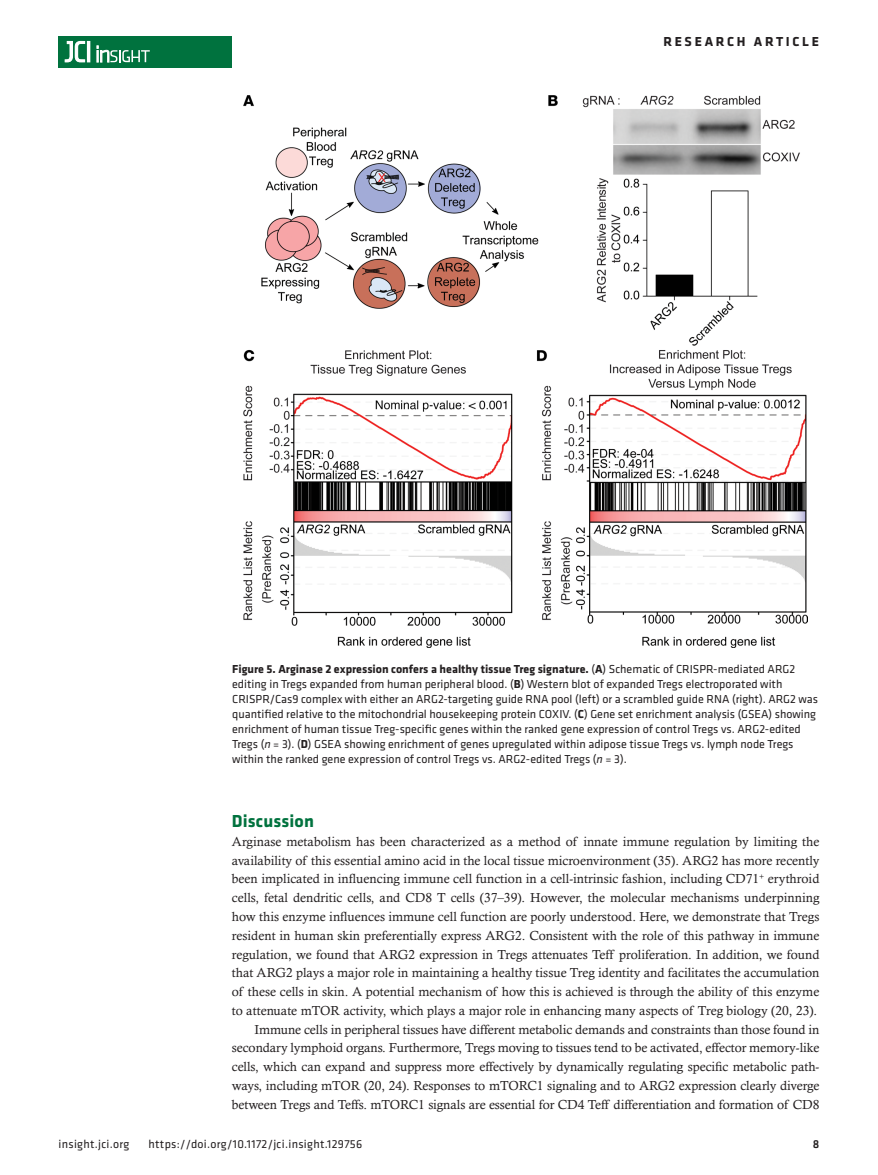
<style>
.page{position:relative;width:878px;height:1175px;background:#fff}
.page>*{position:absolute;margin:0;border:0;box-sizing:border-box;transform-origin:0 0}
.t1{font:700 18px "Klavika";letter-spacing:.01em;color:#00723e}
.t2{font:700 13.5px "Klavika Basic";letter-spacing:.2em;color:#231f20}
.t3{font:13.2px/18.8px "Calisto MT Std";color:#231f20;text-align:right}
.t4{font:12px/15px "Klavika Basic";color:#231f20}
.t5{font:12px "Klavika Basic";letter-spacing:.025em;color:#231f20}
.t6{font:500 12px "Klavika Basic";color:#231f20}
.s1{font-weight:700}
.s2{font-style:italic}
</style>
<div class="page">
<div style="left:59px;top:36px;width:173px;height:31px;background:#00723e"></div>
<hr style="left:87px;top:41px;width:3px;height:21px;background:#fff">
<svg style="left:64px;top:41px;width:21px;height:22px"></svg>
<svg style="left:97px;top:46px;width:53px;height:16px"></svg>
<img style="left:244px;top:96px;width:563px;height:551px">
<p class="t2" style="left:663px;top:32px;width:157px">RESEARCH ARTICLE</p>
<p class="t4" style="left:232px;top:661px;width:587px"><span class="s1">Figure 5. Arginase 2 expression confers a healthy tissue Treg signature.</span> (<span class="s1">A</span>) Schematic of CRISPR-mediated ARG2 editing in Tregs expanded from human peripheral blood. (<span class="s1">B</span>) Western blot of expanded Tregs electroporated with CRISPR/Cas9 complex with either an ARG2-targeting guide RNA pool (left) or a scrambled guide RNA (right). ARG2 was quantified relative to the mitochondrial housekeeping protein COXIV. (<span class="s1">C</span>) Gene set enrichment analysis (GSEA) showing enrichment of human tissue Treg-specific genes within the ranked gene expression of control Tregs vs. ARG2-edited Tregs (<span class="s2">n</span> = 3). (<span class="s1">D</span>) GSEA showing enrichment of genes upregulated within adipose tissue Tregs vs. lymph node Tregs within the ranked gene expression of control Tregs vs. ARG2-edited Tregs (<span class="s2">n</span> = 3).</p>
<h1 class="t1" style="left:232px;top:808px;width:84px">Discussion</h1>
<p class="t3" style="left:232px;top:832px;width:589px">Arginase metabolism has been characterized as a method of innate immune regulation by limiting the availability of this essential amino acid in the local tissue microenvironment (35). ARG2 has more recently been implicated in influencing immune cell function in a cell-intrinsic fashion, including CD71<sup>+</sup> erythroid cells, fetal dendritic cells, and CD8 T cells (37–39). However, the molecular mechanisms underpinning how this enzyme influences immune cell function are poorly understood. Here, we demonstrate that Tregs resident in human skin preferentially express ARG2. Consistent with the role of this pathway in immune regulation, we found that ARG2 expression in Tregs attenuates Teff proliferation. In addition, we found that ARG2 plays a major role in maintaining a healthy tissue Treg identity and facilitates the accumulation of these cells in skin. A potential mechanism of how this is achieved is through the ability of this enzyme to attenuate mTOR activity, which plays a major role in enhancing many aspects of Treg biology (20, 23).<br>Immune cells in peripheral tissues have different metabolic demands and constraints than those found in secondary lymphoid organs. Furthermore, Tregs moving to tissues tend to be activated, effector memory-like cells, which can expand and suppress more effectively by dynamically regulating specific metabolic path&shy;ways, including mTOR (20, 24). Responses to mTORC1 signaling and to ARG2 expression clearly diverge between Tregs and Teffs. mTORC1 signals are essential for CD4 Teff differentiation and formation of CD8</p>
<p class="t5" style="left:58px;top:1135px;width:72px">insight.jci.org</p>
<p class="t5" style="left:148px;top:1135px;width:215px">https://doi.org/10.1172/jci.insight.129756</p>
<p class="t6" style="left:812px;top:1135px;width:8px">8</p>
</div>
